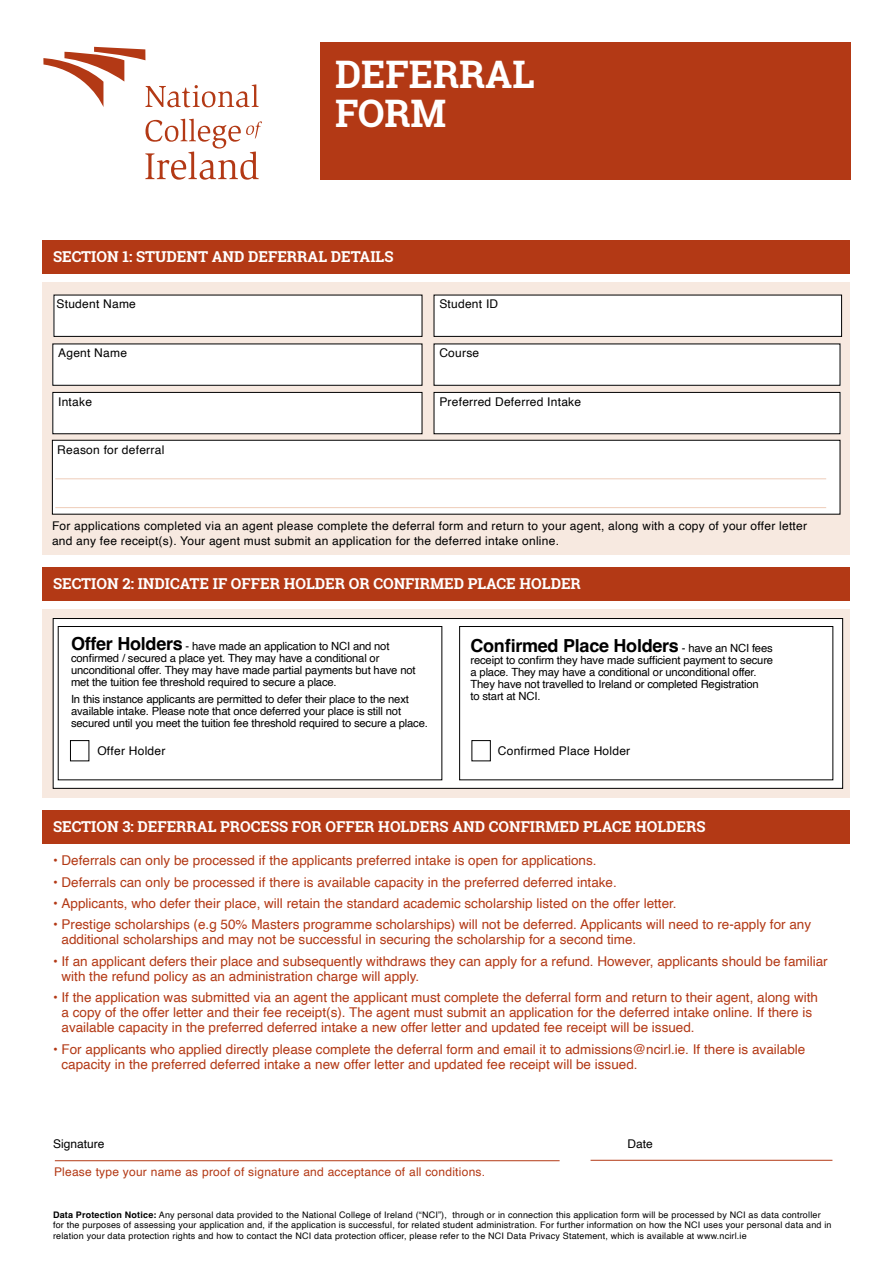
<style>
.page{position:relative;width:893px;height:1263px;background:#fff}
.page>*{position:absolute;margin:0;border:0;box-sizing:border-box;transform-origin:0 0}
.t1{font:700 37.95px/39px "Roboto Slab";color:#fff}
.t2{font:700 18px "Helvetica";letter-spacing:-.015em;color:#000}
.t3{font:700 15px "Roboto Slab";color:#fff}
.t4{font:13.5px/15px "Helvetica";color:#b33915}
.t5{font:12px/15px "Helvetica";letter-spacing:.02em;color:#000}
.t6{font:12px "Helvetica";letter-spacing:.02em;color:#b33915}
.t7{font:12px "Helvetica";color:#000}
.t8{font:11.25px/12px "Helvetica";letter-spacing:-.015em;color:#000}
.t9{font:9px/10.5px "Helvetica";letter-spacing:.02em;color:#000}
.s1{font-weight:700;font-size:18px}
.s2{font-weight:400;font-size:11.25px}
.s3{font-weight:700}
</style>
<div class="page">
<div style="left:43px;top:283px;width:807px;height:272px;background:#f7e9e0"></div>
<div style="left:52px;top:440px;width:788px;height:74px;background:#fff"></div>
<div style="left:42px;top:609px;width:808px;height:189px;background:#f7e9e0"></div>
<div style="left:53px;top:618px;width:790px;height:170px;background:#fff"></div>
<div style="left:53px;top:618px;width:790px;height:171px;border:1px solid #000"></div>
<div style="left:54px;top:295px;width:368px;height:41px;background:#fff"></div>
<div style="left:54px;top:295px;width:368px;height:42px;border:1px solid #000"></div>
<div style="left:434px;top:295px;width:408px;height:41px;background:#fff"></div>
<div style="left:434px;top:295px;width:408px;height:42px;border:1px solid #000"></div>
<div style="left:434px;top:344px;width:406px;height:41px;background:#fff"></div>
<div style="left:434px;top:344px;width:406px;height:42px;border:1px solid #000"></div>
<div style="left:434px;top:392px;width:406px;height:42px;background:#fff"></div>
<div style="left:434px;top:392px;width:406px;height:42px;border:1px solid #000"></div>
<div style="left:53px;top:344px;width:369px;height:41px;background:#fff"></div>
<div style="left:52px;top:344px;width:370px;height:42px;border:1px solid #000"></div>
<div style="left:53px;top:392px;width:369px;height:42px;background:#fff"></div>
<div style="left:52px;top:392px;width:370px;height:42px;border:1px solid #000"></div>
<div style="left:43px;top:240px;width:807px;height:33px;background:#b33915"></div>
<div style="left:43px;top:810px;width:807px;height:33px;background:#b33915"></div>
<div style="left:43px;top:567px;width:807px;height:34px;background:#b33915"></div>
<div style="left:320px;top:42px;width:531px;height:138px;background:#b33915"></div>
<svg style="left:43px;top:47px;width:216px;height:60px"></svg>
<svg style="left:145px;top:119px;width:117px;height:61px"></svg>
<div style="left:58px;top:626px;width:384px;height:154px;border:1px solid #000"></div>
<div style="left:459px;top:626px;width:374px;height:154px;border:1px solid #000"></div>
<hr style="left:55px;top:478px;width:771px;height:1px;background:#eeccb9">
<hr style="left:55px;top:507px;width:771px;height:1px;background:#eeccb9">
<div style="left:70px;top:740px;width:19px;height:21px;border:1px solid #000"></div>
<div style="left:471px;top:740px;width:20px;height:21px;border:1px solid #000"></div>
<hr style="left:55px;top:1160px;width:505px;height:1px;background:#b33915">
<hr style="left:591px;top:1160px;width:241px;height:1px;background:#b33915">
<h1 class="t1" style="left:335px;top:55px;width:201px">DEFERRAL<br>FORM</h1>
<p class="t3" style="left:53px;top:246px;width:342px">SECTION 1: STUDENT AND DEFERRAL DETAILS</p>
<p class="t5" style="left:57px;top:297px;width:81px">Student Name</p>
<p class="t5" style="left:439px;top:297px;width:60px">Student ID</p>
<p class="t5" style="left:58px;top:346px;width:70px">Agent Name</p>
<p class="t5" style="left:58px;top:394px;width:35px">Intake</p>
<p class="t5" style="left:57px;top:443px;width:109px">Reason for deferral</p>
<p class="t5" style="left:439px;top:346px;width:41px">Course</p>
<p class="t5" style="left:439px;top:394px;width:143px">Preferred Deferred Intake</p>
<p class="t5" style="left:52px;top:518px;width:757px">For applications completed via an agent please complete the deferral form and return to your agent, along with a copy of your offer letter and any fee receipt(s). Your agent must submit an application for the deferred intake online.</p>
<p class="t3" style="left:53px;top:573px;width:529px">SECTION 2: INDICATE IF OFFER HOLDER OR CONFIRMED PLACE HOLDER</p>
<p class="t8" style="left:71px;top:641px;width:346px"><span class="s1">Offer Holders</span> - have made an application to NCI and not confirmed / secured a place yet. They may have a conditional or unconditional offer. They may have made partial payments but have not met the tuition fee threshold required to secure a place.</p>
<p class="t8" style="left:71px;top:693px;width:358px">In this instance applicants are permitted to defer their place to the next available intake. Please note that once deferred your place is still not secured until you meet the tuition fee threshold required to secure a place.</p>
<h2 class="t2" style="left:470px;top:635px;width:304px">Confirmed Place Holders <span class="s2">- have an NCI fees</span></h2>
<p class="t8" style="left:470px;top:654px;width:304px">receipt to confirm they have made sufficient payment to secure a place. They may have a conditional or unconditional offer.<br>They have not travelled to Ireland or completed Registration<br>to start at NCI.</p>
<p class="t5" style="left:97px;top:743px;width:69px">Offer Holder</p>
<p class="t5" style="left:498px;top:743px;width:134px">Confirmed Place Holder</p>
<p class="t3" style="left:53px;top:816px;width:654px">SECTION 3: DEFERRAL PROCESS FOR OFFER HOLDERS AND CONFIRMED PLACE HOLDERS</p>
<p class="t4" style="left:53px;top:853px;width:545px">• Deferrals can only be processed if the applicants preferred intake is open for applications.</p>
<p class="t4" style="left:53px;top:875px;width:565px">• Deferrals can only be processed if there is available capacity in the preferred deferred intake.</p>
<p class="t4" style="left:53px;top:896px;width:625px">• Applicants, who defer their place, will retain the standard academic scholarship listed on the offer letter.</p>
<p class="t4" style="left:62px;top:917px;width:751px;text-indent:-8px">• Prestige scholarships (e.g 50% Masters programme scholarships) will not be deferred. Applicants will need to re-apply for any additional scholarships and may not be successful in securing the scholarship for a second time.</p>
<p class="t4" style="left:62px;top:954px;width:768px;text-indent:-9px">• If an applicant defers their place and subsequently withdraws they can apply for a refund. However, applicants should be familiar with the refund policy as an administration charge will apply.</p>
<p class="t4" style="left:62px;top:990px;width:758px;text-indent:-9px">• If the application was submitted via an agent the applicant must complete the deferral form and return to their agent, along with a copy of the offer letter and their fee receipt(s). The agent must submit an application for the deferred intake online. If there is available capacity in the preferred deferred intake a new offer letter and updated fee receipt will be issued.</p>
<p class="t4" style="left:62px;top:1042px;width:745px;text-indent:-8px">• For applicants who applied directly please complete the deferral form and email it to admissions@ncirl.ie. If there is available capacity in the preferred deferred intake a new offer letter and updated fee receipt will be issued.</p>
<p class="t7" style="left:53px;top:1134px;width:53px">Signature</p>
<p class="t5" style="left:628px;top:1137px;width:27px">Date</p>
<p class="t6" style="left:54px;top:1162px;width:433px">Please type your name as proof of signature and acceptance of all conditions.</p>
<p class="t9" style="left:53px;top:1209px;width:780px"><span class="s3">Data Protection Notice:</span> Any personal data provided to the National College of Ireland (“NCI”), through or in connection this application form will be processed by NCI as data controller for the purposes of assessing your application and, if the application is successful, for related student administration. For further information on how the NCI uses your personal data and in relation your data protection rights and how to contact the NCI data protection officer, please refer to the NCI Data Privacy Statement, which is available at www.ncirl.ie</p>
</div>
